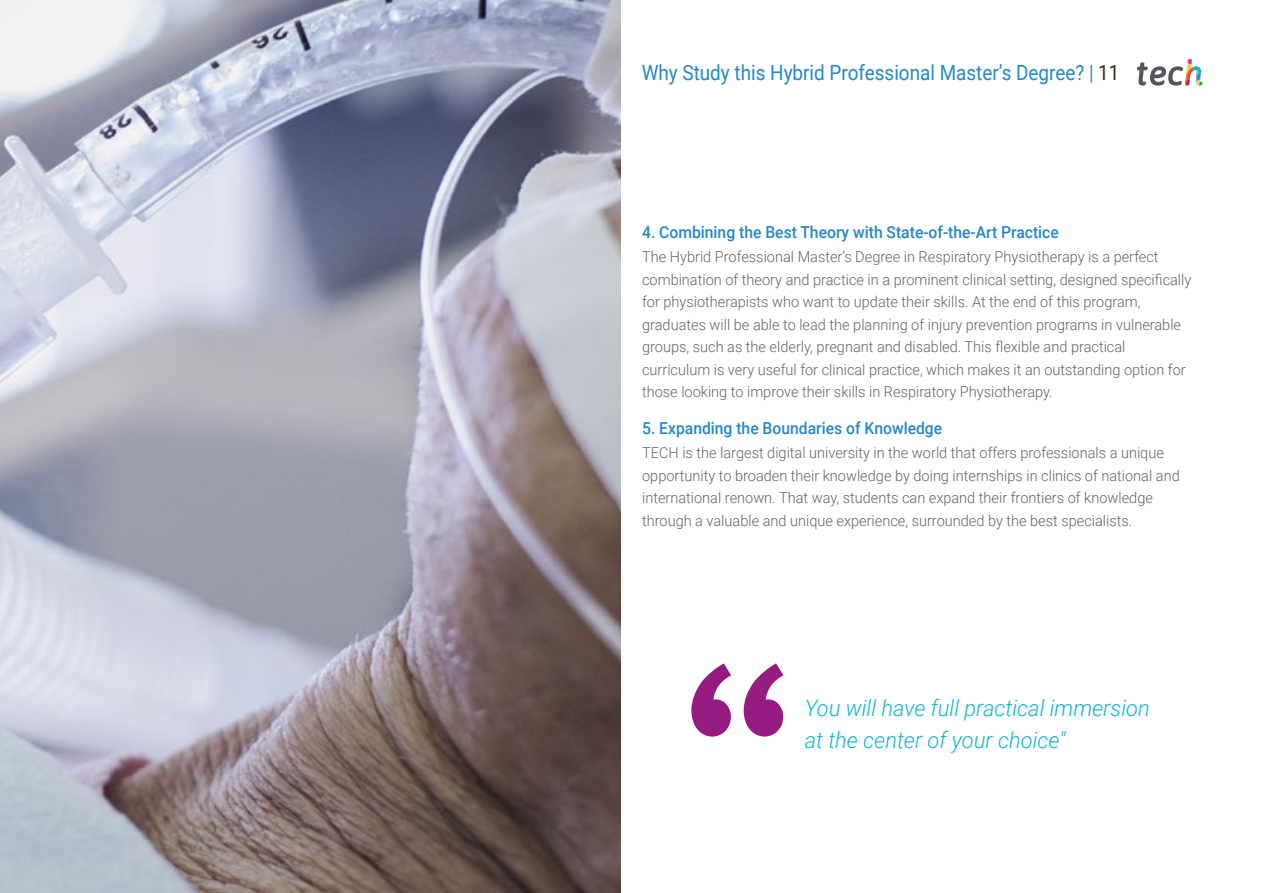
<style>
.page{position:relative;width:1263px;height:893px;background:#fff}
.page>*{position:absolute;margin:0;border:0;box-sizing:border-box;transform-origin:0 0}
.t1{font:italic 300 22.5px/31.5px "Roboto";color:#0fb6cf}
.t2{font:21px "Roboto";color:#2488c9;scale:.9 1}
.t3{font:500 16.5px "Roboto";color:#2488c9;scale:.95 1}
.t4{font:300 15px/22.5px "Roboto";color:#61646a}
.s1{color:#312e20}
</style>
<div class="page">
<svg style="left:1137px;top:59px;width:65px;height:27px"></svg>
<img style="left:0;top:0;width:621px;height:893px">
<svg style="left:691px;top:663px;width:92px;height:74px"></svg>
<h2 class="t2" style="left:642px;top:57px;width:532px">Why Study this Hybrid Professional Master’s Degree? | <span class="s1">11</span></h2>
<p class="t3" style="left:642px;top:220px;width:440px">4. Combining the Best Theory with State-of-the-Art Practice</p>
<p class="t4" style="left:642px;top:245px;width:551px">The Hybrid Professional Master’s Degree in Respiratory Physiotherapy is a perfect combination of theory and practice in a prominent clinical setting, designed specifically for physiotherapists who want to update their skills. At the end of this program, graduates will be able to lead the planning of injury prevention programs in vulnerable groups, such as the elderly, pregnant and disabled. This flexible and practical curriculum is very useful for clinical practice, which makes it an outstanding option for those looking to improve their skills in Respiratory Physiotherapy.</p>
<p class="t3" style="left:642px;top:416px;width:317px">5. Expanding the Boundaries of Knowledge</p>
<p class="t4" style="left:642px;top:441px;width:539px">TECH is the largest digital university in the world that offers professionals a unique opportunity to broaden their knowledge by doing internships in clinics of national and international renown. That way, students can expand their frontiers of knowledge through a valuable and unique experience, surrounded by the best specialists.</p>
<h1 class="t1" style="left:805px;top:691px;width:347px">You will have full practical immersion at the center of your choice"</h1>
</div>
